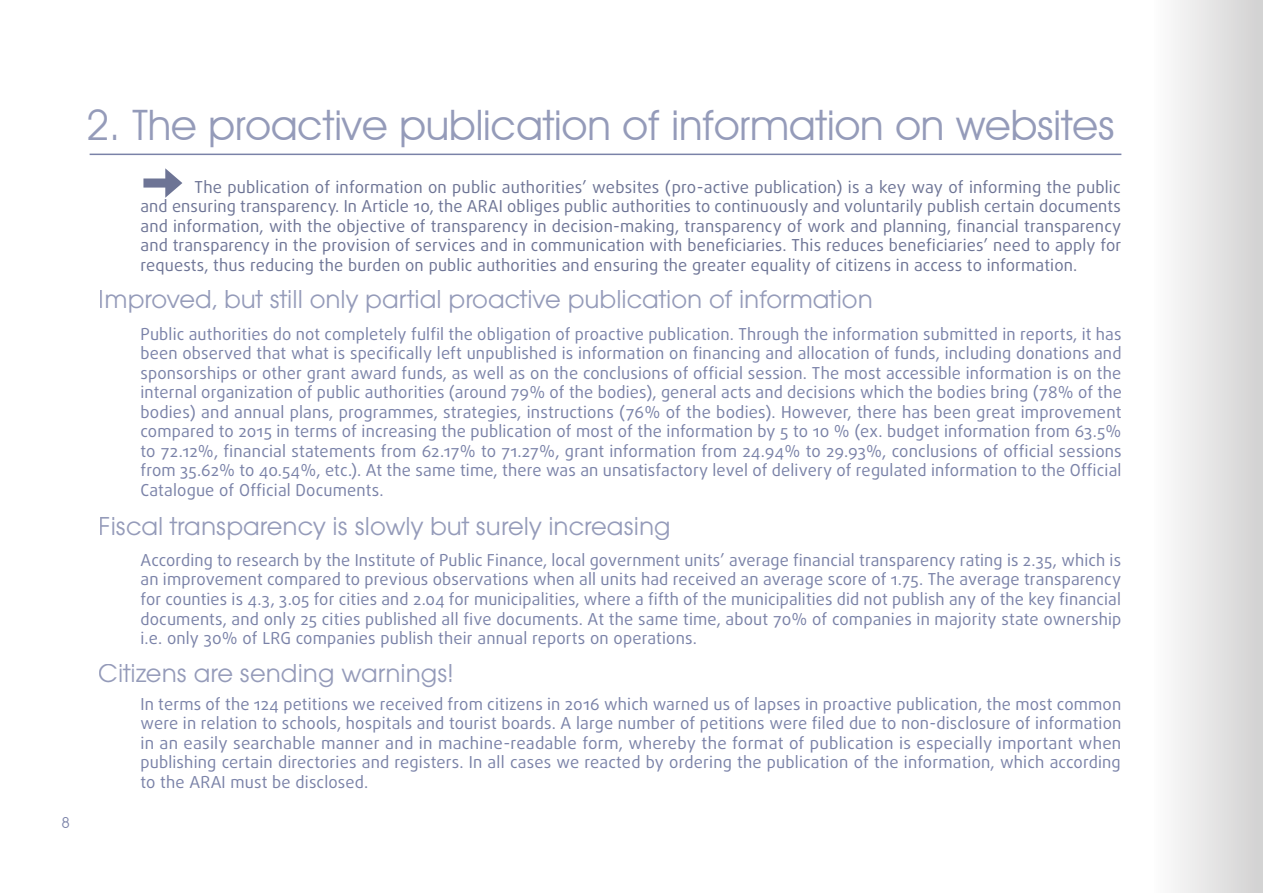
<style>
.page{position:relative;width:1263px;height:893px;background:#fff}
.page>*{position:absolute;margin:0;border:0;box-sizing:border-box;transform-origin:0 0}
.t1{font:42px "Avant Garde IT Cby BT";color:#7a82a8}
.t2{font:27px "Avant Gar Got Itc TEE";color:#7a82a8}
.t3{font:16.5px/19.5px "Daxline Pro";letter-spacing:.01em;color:#7a82a8;text-align:justify}
.t4{font:16.5px/19.5px "Daxline Pro";letter-spacing:.01em;color:#6d7495;text-align:justify}
.t5{font:15px "Avant Garde IT Cby BT";color:#7a82a8}
</style>
<div class="page">
<hr style="left:90px;top:154px;width:1031px;height:1px;background:#7a82a8">
<svg style="left:143px;top:168px;width:39px;height:30px"></svg>
<div style="left:1154px;top:0;width:109px;height:893px;background:linear-gradient(to right,#fdfdfd,#d1d1d1)"></div>
<p class="t5" style="left:62px;top:814px;width:10px">8</p>
<h1 class="t1" style="left:85px;top:99px;width:1031px">2. The proactive publication of information on websites</h1>
<p class="t4" style="left:140px;top:177px;width:982px;text-indent:54px">The publication of information on public authorities’ websites (pro-active publication) is a key way of informing the public and ensuring transparency. In Article 10, the ARAI obliges public authorities to continuously and voluntarily publish certain documents and information, with the objective of transparency in decision-making, transparency of work and planning, financial transparency and transparency in the provision of services and in communication with beneficiaries. This reduces beneficiaries’ need to apply for requests, thus reducing the burden on public authorities and ensuring the greater equality of citizens in access to information.</p>
<h2 class="t2" style="left:99px;top:284px;width:775px">Improved, but still only partial proactive publication of information</h2>
<p class="t3" style="left:140px;top:324px;width:983px">Public authorities do not completely fulfil the obligation of proactive publication. Through the information submitted in reports, it has been observed that what is specifically left unpublished is information on financing and allocation of funds, including donations and sponsorships or other grant award funds, as well as on the conclusions of official session. The most accessible information is on the internal organization of public authorities (around 79% of the bodies), general acts and decisions which the bodies bring (78% of the bodies) and annual plans, programmes, strategies, instructions (76% of the bodies). However, there has been great improvement compared to 2015 in terms of increasing the publication of most of the information by 5 to 10 % (ex. budget information from 63.5% to 72.12%, financial statements from 62.17% to 71.27%, grant information from 24.94% to 29.93%, conclusions of official sessions from 35.62% to 40.54%, etc.). At the same time, there was an unsatisfactory level of delivery of regulated information to the Official Catalogue of Official Documents.</p>
<h2 class="t2" style="left:99px;top:510px;width:573px">Fiscal transparency is slowly but surely increasing</h2>
<p class="t3" style="left:140px;top:550px;width:982px">According to research by the Institute of Public Finance, local government units’ average financial transparency rating is 2.35, which is an improvement compared to previous observations when all units had received an average score of 1.75. The average transparency for counties is 4.3, 3.05 for cities and 2.04 for municipalities, where a fifth of the municipalities did not publish any of the key financial documents, and only 25 cities published all five documents. At the same time, about 70% of companies in majority state ownership i.e. only 30% of LRG companies publish their annual reports on operations.</p>
<h2 class="t2" style="left:99px;top:658px;width:356px">Citizens are sending warnings!</h2>
<p class="t3" style="left:140px;top:694px;width:982px">In terms of the 124 petitions we received from citizens in 2016 which warned us of lapses in proactive publication, the most common were in relation to schools, hospitals and tourist boards. A large number of petitions were filed due to non-disclosure of information in an easily searchable manner and in machine-readable form, whereby the format of publication is especially important when publishing certain directories and registers. In all cases we reacted by ordering the publication of the information, which according to the ARAI must be disclosed.</p>
</div>
